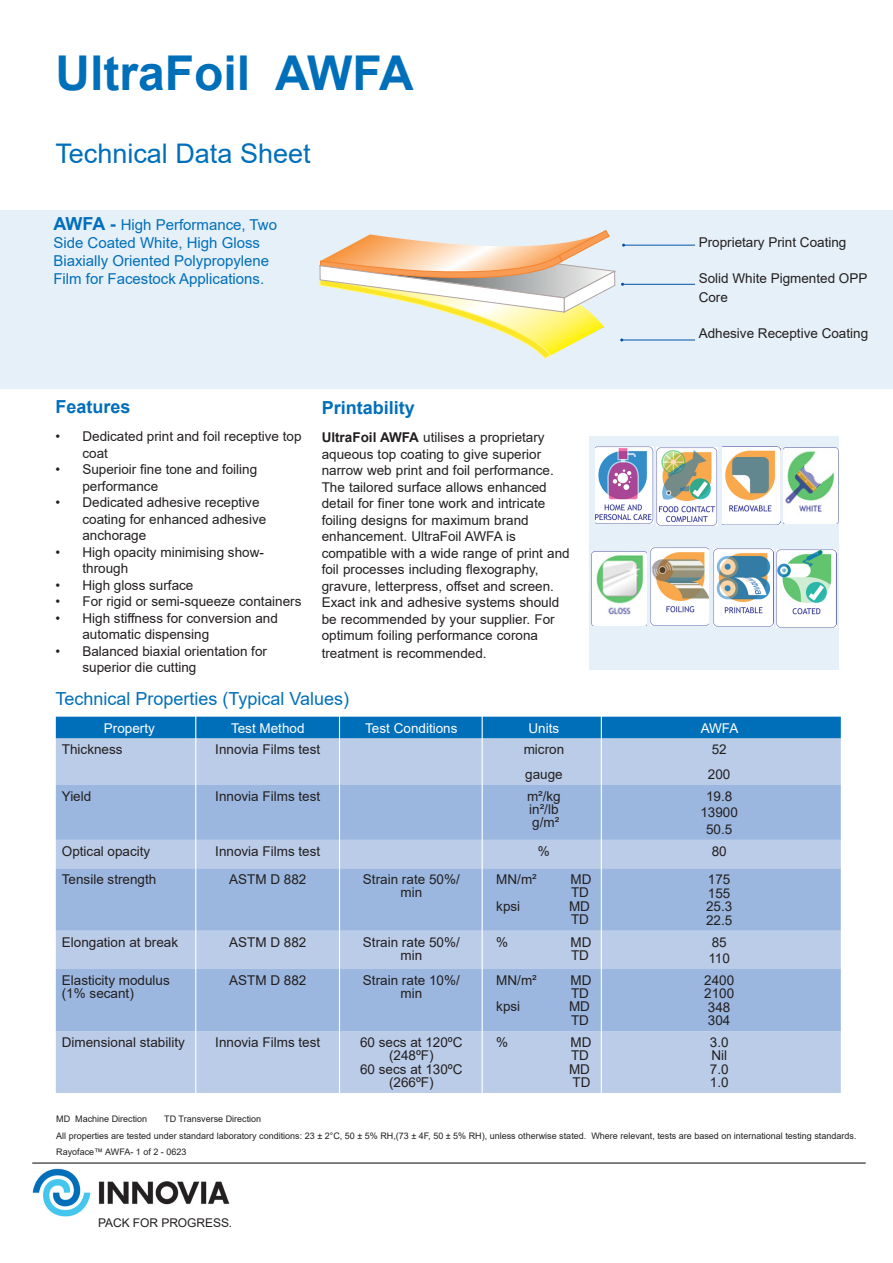
<style>
.page{position:relative;width:893px;height:1263px;background:#fff}
.page>*{position:absolute;margin:0;border:0;box-sizing:border-box;transform-origin:0 0}
.t1{font:700 48px "Arial";color:#006fba}
.t2{font:27px "Arial";color:#006fba}
.t3{font:18px "Arial";color:#006fba}
.t4{font:700 18px "Arial";color:#006fba}
.t5{font:15px/18px "Arial";color:#006fba}
.t6{font:13.5px/16.5px "Arial";color:#231f20}
.t7{font:13.5px "Arial";color:#fff}
.t8{font:12px "Arial";letter-spacing:-.005em;color:#231f20}
.t9{font:9px/16.5px "Arial";color:#231f20}
.s1{font-weight:700;font-size:18px}
.s2{font-weight:700}
</style>
<div class="page">
<div style="left:0;top:210px;width:893px;height:179px;background:#e6f0f8"></div>
<div style="left:589px;top:437px;width:250px;height:233px;background:#e6f0f8"></div>
<hr style="left:623px;top:284px;width:72px;height:1px;background:#0154a6">
<hr style="left:622px;top:340px;width:73px;height:1px;background:#0154a6">
<hr style="left:624px;top:245px;width:71px;height:1px;background:#0154a6">
<svg style="left:319px;top:230px;width:306px;height:129px"></svg>
<img style="left:596px;top:447px;width:58px;height:77px">
<img style="left:722px;top:447px;width:58px;height:77px">
<img style="left:784px;top:447px;width:55px;height:76px">
<img style="left:777px;top:549px;width:60px;height:78px">
<img style="left:713px;top:548px;width:60px;height:78px">
<img style="left:650px;top:548px;width:58px;height:77px">
<img style="left:591px;top:552px;width:56px;height:73px">
<img style="left:657px;top:448px;width:60px;height:77px">
<div style="left:56px;top:717px;width:785px;height:21px;background:#006fba"></div>
<div style="left:56px;top:738px;width:785px;height:355px;background:#bacce8"></div>
<svg style="left:56px;top:785px;width:785px;height:246px;background:#a3bce1"></svg>
<hr style="left:195px;top:710px;width:1px;height:396px;background:#fff">
<hr style="left:482px;top:709px;width:1px;height:395px;background:#fff">
<hr style="left:601px;top:710px;width:1px;height:396px;background:#fff">
<hr style="left:339px;top:710px;width:1px;height:396px;background:#fff">
<img style="left:32px;top:1168px;width:198px;height:49px">
<hr style="left:32px;top:1162px;width:834px;height:1px;background:#231f20">
<h1 class="t1" style="left:55px;top:40px;width:360px">UltraFoil AWFA</h1>
<h2 class="t2" style="left:55px;top:135px;width:257px">Technical Data Sheet</h2>
<p class="t5" style="left:53px;top:216px;width:225px"><span class="s1">AWFA -</span> High Performance, Two<br>Side Coated White, High Gloss<br>Biaxially Oriented Polypropylene<br>Film for Facestock Applications.</p>
<h3 class="t4" style="left:55px;top:394px;width:77px">Features</h3>
<p class="t6" style="left:82px;top:428px;width:221px;text-indent:-27px">• Dedicated print and foil receptive top coat</p>
<p class="t6" style="left:82px;top:461px;width:176px;text-indent:-27px">• Superioir fine tone and foiling performance</p>
<p class="t6" style="left:82px;top:494px;width:185px;text-indent:-27px">• Dedicated adhesive receptive coating for enhanced adhesive anchorage</p>
<p class="t6" style="left:82px;top:544px;width:183px;text-indent:-27px">• High opacity minimising show&shy;through</p>
<p class="t6" style="left:55px;top:577px;width:140px">• High gloss surface</p>
<p class="t6" style="left:55px;top:593px;width:248px">• For rigid or semi-squeeze containers</p>
<p class="t6" style="left:82px;top:610px;width:197px;text-indent:-27px">• High stiffness for conversion and automatic dispensing</p>
<p class="t6" style="left:82px;top:643px;width:186px;text-indent:-27px">• Balanced biaxial orientation for superior die cutting</p>
<h3 class="t4" style="left:322px;top:395px;width:95px">Printability</h3>
<p class="t6" style="left:322px;top:429px;width:250px"><span class="s2">UltraFoil AWFA</span> utilises a proprietary aqueous top coating to give superior narrow web print and foil performance.<br>The tailored surface allows enhanced detail for finer tone work and intricate foiling designs for maximum brand enhancement. UltraFoil AWFA is compatible with a wide range of print and foil processes including flexography, gravure, letterpress, offset and screen.<br>Exact ink and adhesive systems should be recommended by your supplier. For optimum foiling performance corona</p>
<p class="t6" style="left:322px;top:645px;width:167px">treatment is recommended.</p>
<h3 class="t3" style="left:55px;top:687px;width:295px">Technical Properties (Typical Values)</h3>
<p class="t6" style="left:699px;top:234px;width:149px">Proprietary Print Coating</p>
<p class="t6" style="left:699px;top:268px;width:170px;line-height:19.5px">Solid White Pigmented OPP<br>Core</p>
<p class="t6" style="left:699px;top:325px;width:171px">Adhesive Receptive Coating</p>
<p class="t7" style="left:104px;top:718px;width:53px">Property</p>
<p class="t7" style="left:231px;top:718px;width:75px">Test Method</p>
<p class="t7" style="left:365px;top:718px;width:94px">Test Conditions</p>
<p class="t7" style="left:529px;top:718px;width:32px">Units</p>
<p class="t7" style="left:701px;top:718px;width:39px">AWFA</p>
<p class="t6" style="left:62px;top:741px;width:62px">Thickness</p>
<p class="t6" style="left:215px;top:741px;width:107px">Innovia Films test</p>
<p class="t6" style="left:524px;top:741px;width:42px">micron</p>
<p class="t6" style="left:712px;top:741px;width:17px">52</p>
<p class="t6" style="left:525px;top:766px;width:39px">gauge</p>
<p class="t6" style="left:708px;top:766px;width:24px">200</p>
<p class="t6" style="left:62px;top:788px;width:31px">Yield</p>
<p class="t6" style="left:215px;top:788px;width:107px">Innovia Films test</p>
<p class="t6" style="left:527px;top:789px;width:35px;line-height:13.2px">m2/kg in2/lb g/m2</p>
<p class="t6" style="left:700px;top:788px;width:39px;text-align:center">19.8<br>13900<br>50.5</p>
<p class="t6" style="left:62px;top:842px;width:90px">Optical opacity</p>
<p class="t6" style="left:215px;top:842px;width:107px">Innovia Films test</p>
<p class="t6" style="left:538px;top:842px;width:14px">%</p>
<p class="t6" style="left:712px;top:842px;width:17px">80</p>
<p class="t6" style="left:62px;top:871px;width:96px">Tensile strength</p>
<p class="t6" style="left:229px;top:871px;width:79px">ASTM D 882</p>
<p class="t6" style="left:363px;top:873px;width:98px;line-height:13.2px;text-align:center">Strain rate 50%/ min</p>
<p class="t6" style="left:496px;top:871px;width:42px">MN/m2</p>
<p class="t6" style="left:570px;top:873px;width:22px;line-height:13.2px">MD<br>TD</p>
<p class="t6" style="left:496px;top:898px;width:26px">kpsi</p>
<p class="t6" style="left:569px;top:899px;width:22px;line-height:13.2px">MD<br>TD</p>
<p class="t6" style="left:706px;top:873px;width:28px;line-height:13.5px">175<br>155<br>25.3<br>22.5</p>
<p class="t6" style="left:62px;top:933px;width:118px">Elongation at break</p>
<p class="t6" style="left:229px;top:933px;width:79px">ASTM D 882</p>
<p class="t6" style="left:363px;top:935px;width:98px;line-height:13.2px;text-align:center">Strain rate 50%/ min</p>
<p class="t6" style="left:496px;top:933px;width:14px">%</p>
<p class="t6" style="left:571px;top:935px;width:22px;line-height:13.2px">MD<br>TD</p>
<p class="t6" style="left:708px;top:933px;width:23px">85<br>110</p>
<p class="t6" style="left:62px;top:973px;width:110px;line-height:13.2px">Elasticity modulus (1% secant)</p>
<p class="t6" style="left:229px;top:972px;width:79px">ASTM D 882</p>
<p class="t6" style="left:363px;top:973px;width:98px;line-height:13.2px;text-align:center">Strain rate 10%/ min</p>
<p class="t6" style="left:496px;top:972px;width:42px">MN/m2</p>
<p class="t6" style="left:570px;top:973px;width:22px;line-height:13.2px">MD<br>TD</p>
<p class="t6" style="left:496px;top:998px;width:26px">kpsi</p>
<p class="t6" style="left:569px;top:1000px;width:22px;line-height:13.2px">MD<br>TD</p>
<p class="t6" style="left:704px;top:973px;width:32px;line-height:13.5px">2400<br>2100<br>348<br>304</p>
<p class="t6" style="left:62px;top:1034px;width:125px">Dimensional stability</p>
<p class="t6" style="left:215px;top:1034px;width:107px">Innovia Films test</p>
<p class="t6" style="left:360px;top:1036px;width:104px;line-height:13.2px;text-align:center">60 secs at 120ºC (248ºF)<br>60 secs at 130ºC (266ºF)</p>
<p class="t6" style="left:496px;top:1034px;width:14px">%</p>
<p class="t6" style="left:569px;top:1036px;width:24px;line-height:13.2px">MD<br>TD<br>MD<br>TD</p>
<p class="t6" style="left:710px;top:1036px;width:20px;line-height:13.2px;text-align:justify">3.0<br>Nil 7.0<br>1.0</p>
<p class="t9" style="left:56px;top:1111px;width:802px;text-indent:108px">TD Transverse Direction<br>All properties are tested under standard laboratory conditions: 23 ± 2°C, 50 ± 5% RH,(73 ± 4F, 50 ± 5% RH), unless otherwise stated. Where relevant, tests are based on international testing standards.<br>Rayoface™ AWFA- 1 of 2 - 0623</p>
<p class="t9" style="left:56px;top:1111px;width:93px">MD Machine Direction</p>
<p class="t8" style="left:98px;top:1214px;width:136px">PACK FOR PROGRESS.</p>
</div>
